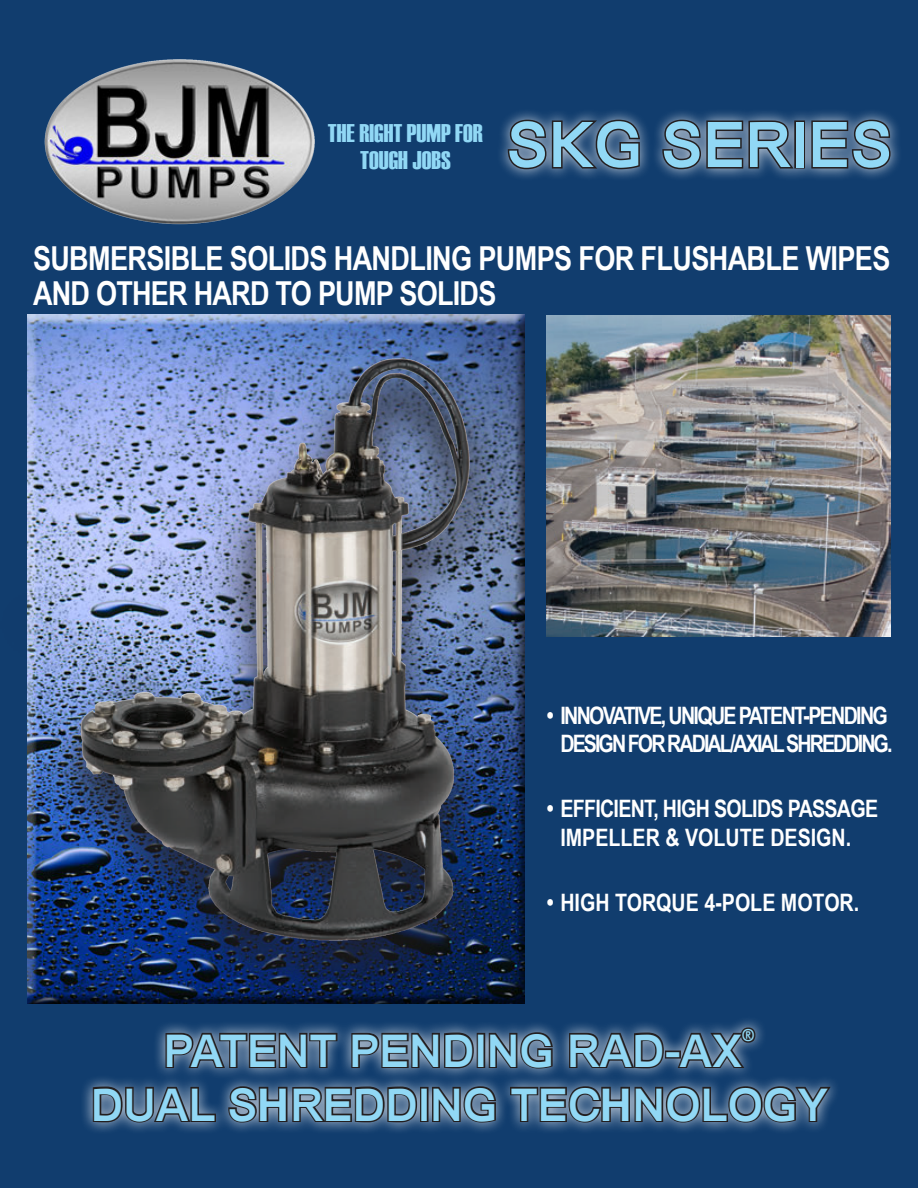
<style>
.page{position:relative;width:918px;height:1188px;background:#113d6e}
.page>*{position:absolute;margin:0;border:0;box-sizing:border-box;transform-origin:0 0}
.t1{font:700 63px "Catriel";color:#91d8f5}
.t2{font:700 45px "Catriel";color:#91d8f5}
.t3{font:700 33px "Arial Narrow";letter-spacing:-.02em;color:#fff}
.t4{font:25.5px "Haettenschweiler";color:#91d8f5}
.t5{font:700 24px/28.8px "Arial Narrow";letter-spacing:-.08em;color:#fff;text-align:center}
.t6{font:700 24px/28.8px "Arial Narrow";letter-spacing:-.03em;color:#fff;text-align:center}
.t7{font:700 24px "Arial Narrow";color:#fff}
.t8{font:700 16.5px "Catriel";color:#91d8f5}
</style>
<div class="page">
<img style="left:27px;top:314px;width:498px;height:690px">
<div style="left:80px;top:1016px;width:761px;height:119px;background:#fff;opacity:.75"></div>
<svg style="left:164px;top:1031px;width:175px;height:39px;background:#46566a"></svg>
<svg style="left:350px;top:1031px;width:125px;height:39px;background:#4a586a"></svg>
<div style="left:477px;top:1033px;width:8px;height:35px;border:3px solid #231f20"></div>
<svg style="left:487px;top:1030px;width:68px;height:41px;background:#48586c"></svg>
<svg style="left:568px;top:1031px;width:97px;height:40px;background:#47576b"></svg>
<div style="left:665px;top:1051px;width:16px;height:8px;border:3px solid #231f20"></div>
<svg style="left:676px;top:1025px;width:82px;height:46px;background:#3a516b"></svg>
<svg style="left:91px;top:1085px;width:126px;height:40px;background:#43556c"></svg>
<svg style="left:227px;top:1084px;width:192px;height:41px;background:#4b5a6d"></svg>
<div style="left:420px;top:1087px;width:9px;height:35px;border:3px solid #231f20"></div>
<svg style="left:431px;top:1084px;width:67px;height:41px;background:#48576b"></svg>
<svg style="left:509px;top:1084px;width:324px;height:41px;background:#45576e"></svg>
<img style="left:44px;top:59px;width:271px;height:166px">
<img style="left:547px;top:315px;width:344px;height:321px">
<div style="left:496px;top:107px;width:407px;height:75px;background:#fff;opacity:.75"></div>
<svg style="left:506px;top:118px;width:136px;height:53px;background:#4f6177"></svg>
<svg style="left:661px;top:118px;width:136px;height:53px;background:#536479"></svg>
<div style="left:794px;top:120px;width:11px;height:49px;border:3px solid #231f20"></div>
<svg style="left:810px;top:118px;width:83px;height:53px;background:#526377"></svg>
<p class="t4" style="left:328px;top:116px;width:157px">THE RIGHT PUMP FOR</p>
<p class="t4" style="left:360px;top:143px;width:92px">TOUGH JOBS</p>
<p class="t1" style="left:506px;top:108px;width:388px">SKG SERIES</p>
<p class="t3" style="left:33px;top:233px;width:859px">SUBMERSIBLE SOLIDS HANDLING PUMPS FOR FLUSHABLE WIPES</p>
<p class="t3" style="left:33px;top:268px;width:465px">AND OTHER HARD TO PUMP SOLIDS</p>
<p class="t5" style="left:547px;top:700px;width:347px">• INNOVATIVE, UNIQUE PATENT-PENDING<br>DESIGN FOR RADIAL/AXIAL SHREDDING.</p>
<p class="t6" style="left:547px;top:793px;width:333px">• EFFICIENT, HIGH SOLIDS PASSAGE<br>IMPELLER &amp; VOLUTE DESIGN.</p>
<p class="t7" style="left:547px;top:884px;width:314px">• HIGH TORQUE 4-POLE MOTOR.</p>
<p class="t2" style="left:164px;top:1024px;width:580px">PATENT PENDING RAD-AX</p>
<p class="t8" style="left:742px;top:1026px;width:14px">®</p>
<p class="t2" style="left:91px;top:1078px;width:739px">DUAL SHREDDING TECHNOLOGY</p>
</div>
